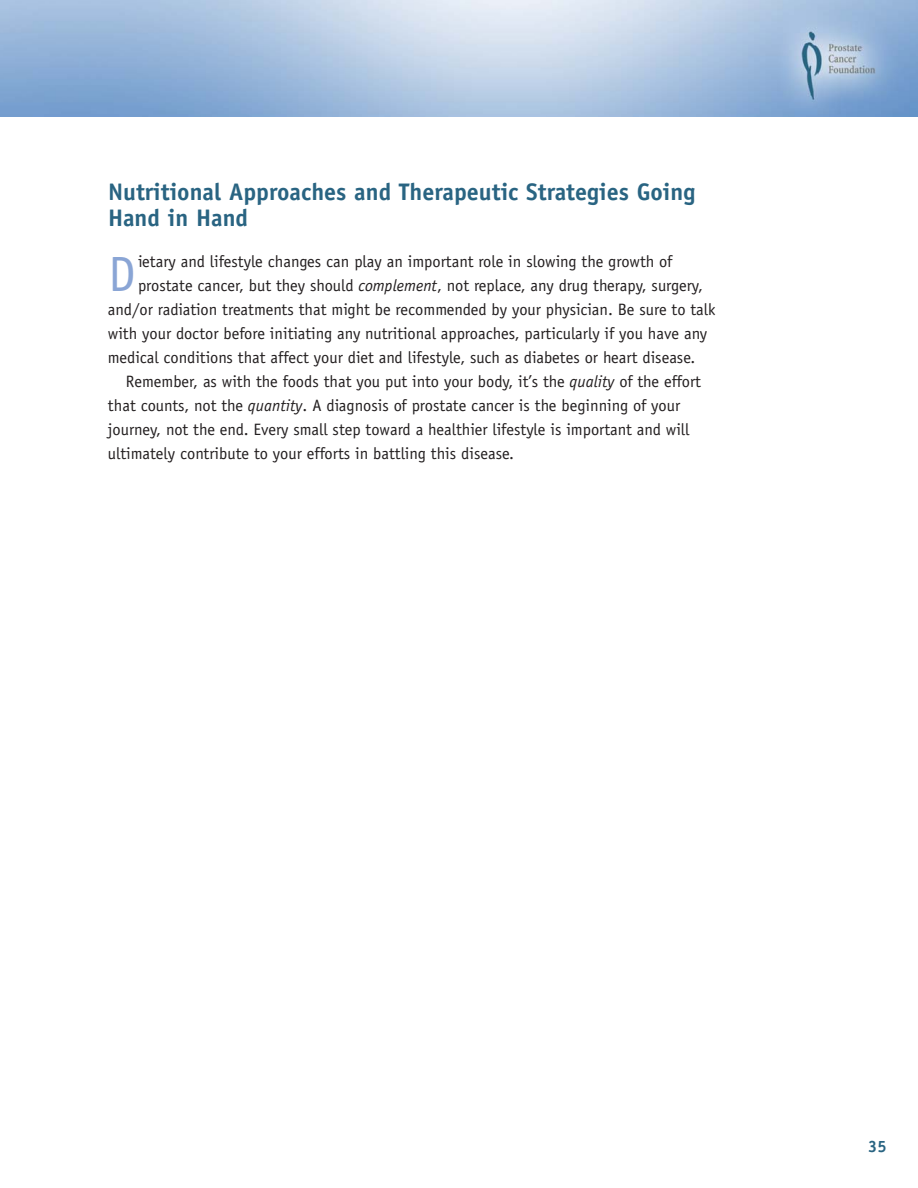
<style>
.page{position:relative;width:918px;height:1188px;background:#fff}
.page>*{position:absolute;margin:0;border:0;box-sizing:border-box;transform-origin:0 0}
.t1{font:49.65px "Officina Sans";color:#8aa5d5}
.t2{font:700 24px/25.5px "Officina Sans";color:#296482}
.t3{font:16.5px "Officina Sans";color:#231f20}
.t4{font:700 16.5px "Officina Sans";color:#296482}
.s1{font-style:italic}
</style>
<div class="page">
<img style="left:0;top:0;width:918px;height:116px">
<h2 class="t2" style="left:108px;top:181px;width:589px">Nutritional Approaches and Therapeutic Strategies Going<br>Hand in Hand</h2>
<h1 class="t1" style="left:108px;top:255px;width:29px">D</h1>
<p class="t3" style="left:138px;top:255px;width:536px">ietary and lifestyle changes can play an important role in slowing the growth of</p>
<p class="t3" style="left:138px;top:279px;width:566px">prostate cancer, but they should <span class="s1">complement</span>, not replace, any drug therapy, surgery,</p>
<p class="t3" style="left:108px;top:303px;width:609px">and/or radiation treatments that might be recommended by your physician. Be sure to talk</p>
<p class="t3" style="left:108px;top:327px;width:601px">with your doctor before initiating any nutritional approaches, particularly if you have any</p>
<p class="t3" style="left:108px;top:351px;width:589px">medical conditions that affect your diet and lifestyle, such as diabetes or heart disease.</p>
<p class="t3" style="left:126px;top:375px;width:577px">Remember, as with the foods that you put into your body, it’s the <span class="s1">quality</span> of the effort</p>
<p class="t3" style="left:108px;top:399px;width:574px">that counts, not the <span class="s1">quantity</span>. A diagnosis of prostate cancer is the beginning of your</p>
<p class="t3" style="left:108px;top:423px;width:583px">journey, not the end. Every small step toward a healthier lifestyle is important and will</p>
<p class="t3" style="left:108px;top:447px;width:408px">ultimately contribute to your efforts in battling this disease.</p>
<p class="t4" style="left:868px;top:1140px;width:20px">35</p>
</div>
